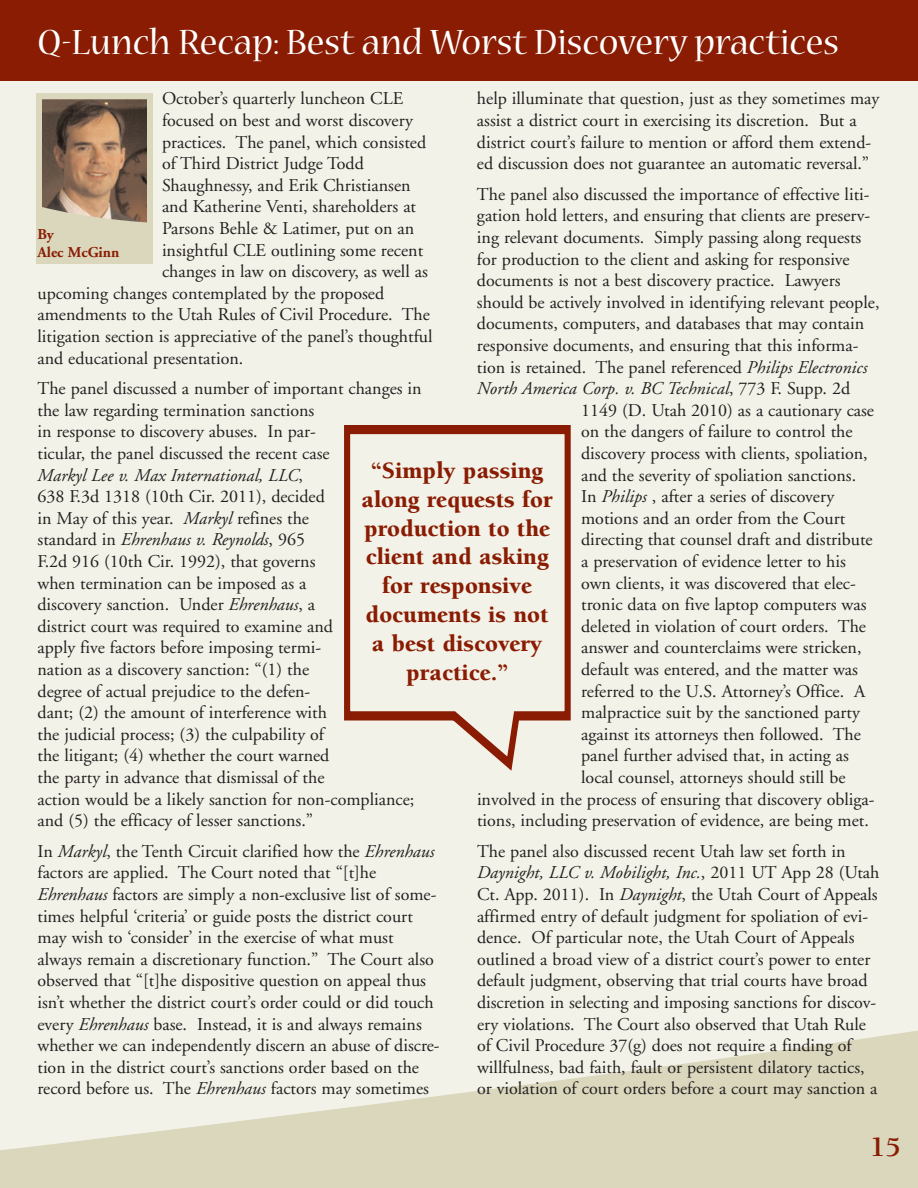
<style>
.page{position:relative;width:918px;height:1188px;background:#f3f2e8}
.page>*{position:absolute;margin:0;border:0;box-sizing:border-box;transform-origin:0 0}
.t1{font:39px "Nueva";color:#fff}
.t2{font:700 28.5px "Berkeley";color:#891c02}
.t3{font:900 24px/28.8px "Berkeley";color:#891c02;text-align:center}
.t4{font:18px/21.6px "Adobe Garamond";color:#231f20}
.t5{font:italic 18px "Adobe Garamond";color:#231f20}
.t6{font:700 15px/18px "Adobe Garamond";color:#891c02}
.s1{font-style:italic}
.s2{font-style:normal}
</style>
<div class="page">
<svg style="left:0;top:1030px;width:918px;height:158px;fill:#dad7bd"></svg>
<div style="left:0;top:0;width:918px;height:81px;background:#891c02"></div>
<svg style="left:344px;top:426px;width:227px;height:344px"></svg>
<svg style="left:43px;top:100px;width:103px;height:104px;background:#846651"></svg>
<div style="left:36px;top:93px;width:117px;height:140px;border:6px solid #dad7bd"></div>
<svg style="left:36px;top:204px;width:117px;height:20px;background:#baa891"></svg>
<div style="left:36px;top:224px;width:117px;height:40px;background:#dad7bd"></div>
<h1 class="t1" style="left:38px;top:28px;width:803px">Q-Lunch Recap: Best and Worst Discovery practices</h1>
<p class="t4" style="left:477px;top:90px;width:404px">help illuminate that question, just as they sometimes may assist a district court in exercising its discretion. But a district court’s failure to mention or afford them extend&shy;ed discussion does not guarantee an automatic reversal.”</p>
<p class="t4" style="left:477px;top:185px;width:394px">The panel also discussed the importance of effective liti-</p>
<p class="t4" style="left:477px;top:207px;width:395px">gation hold letters, and ensuring that clients are preserv-</p>
<p class="t4" style="left:477px;top:228px;width:386px">ing relevant documents. Simply passing along requests</p>
<p class="t4" style="left:477px;top:250px;width:374px">for production to the client and asking for responsive</p>
<p class="t4" style="left:477px;top:271px;width:365px">documents is not a best discovery practice. Lawyers</p>
<p class="t4" style="left:477px;top:293px;width:404px">should be actively involved in identifying relevant people,</p>
<p class="t4" style="left:477px;top:315px;width:389px">documents, computers, and databases that may contain</p>
<p class="t4" style="left:477px;top:336px;width:383px">responsive documents, and ensuring that this informa-</p>
<p class="t4" style="left:477px;top:358px;width:392px">tion is retained. The panel referenced <span class="s1">Philips Electronics</span></p>
<p class="t5" style="left:477px;top:381px;width:375px">North America Corp. v. BC Technical<span class="s2">, 773 F. Supp. 2d</span></p>
<p class="t4" style="left:581px;top:401px;width:294px">1149 (D. Utah 2010) as a cautionary case</p>
<p class="t4" style="left:581px;top:423px;width:273px">on the dangers of failure to control the</p>
<p class="t4" style="left:581px;top:444px;width:288px">discovery process with clients, spoliation,</p>
<p class="t4" style="left:581px;top:466px;width:277px">and the severity of spoliation sanctions.</p>
<p class="t4" style="left:581px;top:487px;width:255px">In <span class="s1">Philips</span> , after a series of discovery</p>
<p class="t4" style="left:581px;top:509px;width:266px">motions and an order from the Court</p>
<p class="t4" style="left:581px;top:531px;width:293px">directing that counsel draft and distribute</p>
<p class="t4" style="left:581px;top:552px;width:266px">a preservation of evidence letter to his</p>
<p class="t4" style="left:581px;top:574px;width:276px">own clients, it was discovered that elec-</p>
<p class="t4" style="left:581px;top:595px;width:287px">tronic data on five laptop computers was</p>
<p class="t4" style="left:581px;top:617px;width:286px">deleted in violation of court orders. The</p>
<p class="t4" style="left:581px;top:639px;width:282px">answer and counterclaims were stricken,</p>
<p class="t4" style="left:581px;top:660px;width:278px">default was entered, and the matter was</p>
<p class="t4" style="left:581px;top:682px;width:286px">referred to the U.S. Attorney’s Office. A</p>
<p class="t4" style="left:581px;top:703px;width:280px">malpractice suit by the sanctioned party</p>
<p class="t4" style="left:581px;top:725px;width:281px">against its attorneys then followed. The</p>
<p class="t4" style="left:581px;top:747px;width:269px">panel further advised that, in acting as</p>
<p class="t4" style="left:581px;top:768px;width:266px">local counsel, attorneys should still be</p>
<p class="t4" style="left:477px;top:790px;width:399px">involved in the process of ensuring that discovery obliga-</p>
<p class="t4" style="left:477px;top:811px;width:393px">tions, including preservation of evidence, are being met.</p>
<p class="t4" style="left:477px;top:842px;width:404px">The panel also discussed recent Utah law set forth in <span class="s1">Daynight, LLC v. Mobilight, Inc.</span>, 2011 UT App 28 (Utah Ct. App. 2011). In <span class="s1">Daynight</span>, the Utah Court of Appeals affirmed entry of default judgment for spoliation of evi&shy;dence. Of particular note, the Utah Court of Appeals outlined a broad view of a district court’s power to enter default judgment, observing that trial courts have broad discretion in selecting and imposing sanctions for discov&shy;ery violations. The Court also observed that Utah Rule of Civil Procedure 37(g) does not require a finding of willfulness, bad faith, fault or persistent dilatory tactics, or violation of court orders before a court may sanction a</p>
<p class="t4" style="left:162px;top:90px;width:243px">October’s quarterly luncheon CLE</p>
<p class="t4" style="left:162px;top:111px;width:252px">focused on best and worst discovery</p>
<p class="t4" style="left:162px;top:133px;width:266px">practices. The panel, which consisted</p>
<p class="t4" style="left:162px;top:154px;width:203px">of Third District Judge Todd</p>
<p class="t4" style="left:162px;top:176px;width:250px">Shaughnessy, and Erik Christiansen</p>
<p class="t4" style="left:162px;top:198px;width:256px">and Katherine Venti, shareholders at</p>
<p class="t4" style="left:162px;top:219px;width:254px">Parsons Behle &amp; Latimer, put on an</p>
<p class="t4" style="left:162px;top:241px;width:263px">insightful CLE outlining some recent</p>
<p class="t4" style="left:162px;top:262px;width:267px">changes in law on discovery, as well as</p>
<p class="t4" style="left:37px;top:284px;width:348px">upcoming changes contemplated by the proposed</p>
<p class="t4" style="left:37px;top:306px;width:394px">amendments to the Utah Rules of Civil Procedure. The</p>
<p class="t4" style="left:37px;top:327px;width:397px">litigation section is appreciative of the panel’s thoughtful</p>
<p class="t4" style="left:37px;top:349px;width:207px">and educational presentation.</p>
<p class="t4" style="left:37px;top:379px;width:386px">The panel discussed a number of important changes in the law regarding termination sanctions<br>in response to discovery abuses. In par-<br>ticular, the panel discussed the recent case<br><span class="s1">Markyl Lee v. Max International, LLC</span>,<br>638 F.3d 1318 (10th Cir. 2011), decided<br>in May of this year. <span class="s1">Markyl</span> refines the<br>standard in <span class="s1">Ehrenhaus v. Reynolds</span>, 965<br>F.2d 916 (10th Cir. 1992), that governs<br>when termination can be imposed as a<br>discovery sanction. Under <span class="s1">Ehrenhaus</span>, a<br>district court was required to examine and<br>apply five factors before imposing termi-<br>nation as a discovery sanction: “(1) the<br>degree of actual prejudice to the defen-<br>dant; (2) the amount of interference with<br>the judicial process; (3) the culpability of<br>the litigant; (4) whether the court warned<br>the party in advance that dismissal of the<br>action would be a likely sanction for non-compliance; and (5) the efficacy of lesser sanctions.”</p>
<p class="t4" style="left:37px;top:842px;width:404px">In <span class="s1">Markyl</span>, the Tenth Circuit clarified how the <span class="s1">Ehrenhaus </span>factors are applied. The Court noted that “[t]he <span class="s1">Ehrenhaus</span> factors are simply a non-exclusive list of some&shy;times helpful ‘criteria’ or guide posts the district court may wish to ‘consider’ in the exercise of what must always remain a discretionary function.” The Court also observed that “[t]he dispositive question on appeal thus isn’t whether the district court’s order could or did touch every <span class="s1">Ehrenhaus</span> base. Instead, it is and always remains whether we can independently discern an abuse of discre&shy;tion in the district court’s sanctions order based on the record before us. The <span class="s1">Ehrenhaus</span> factors may sometimes</p>
<p class="t6" style="left:38px;top:226px;width:83px">By<br>Alec McGinn</p>
<h3 class="t3" style="left:361px;top:458px;width:193px">“Simply passing along requests for production to the client and asking for responsive documents is not a best discovery practice.”</h3>
<h2 class="t2" style="left:870px;top:1136px;width:32px">15</h2>
</div>
